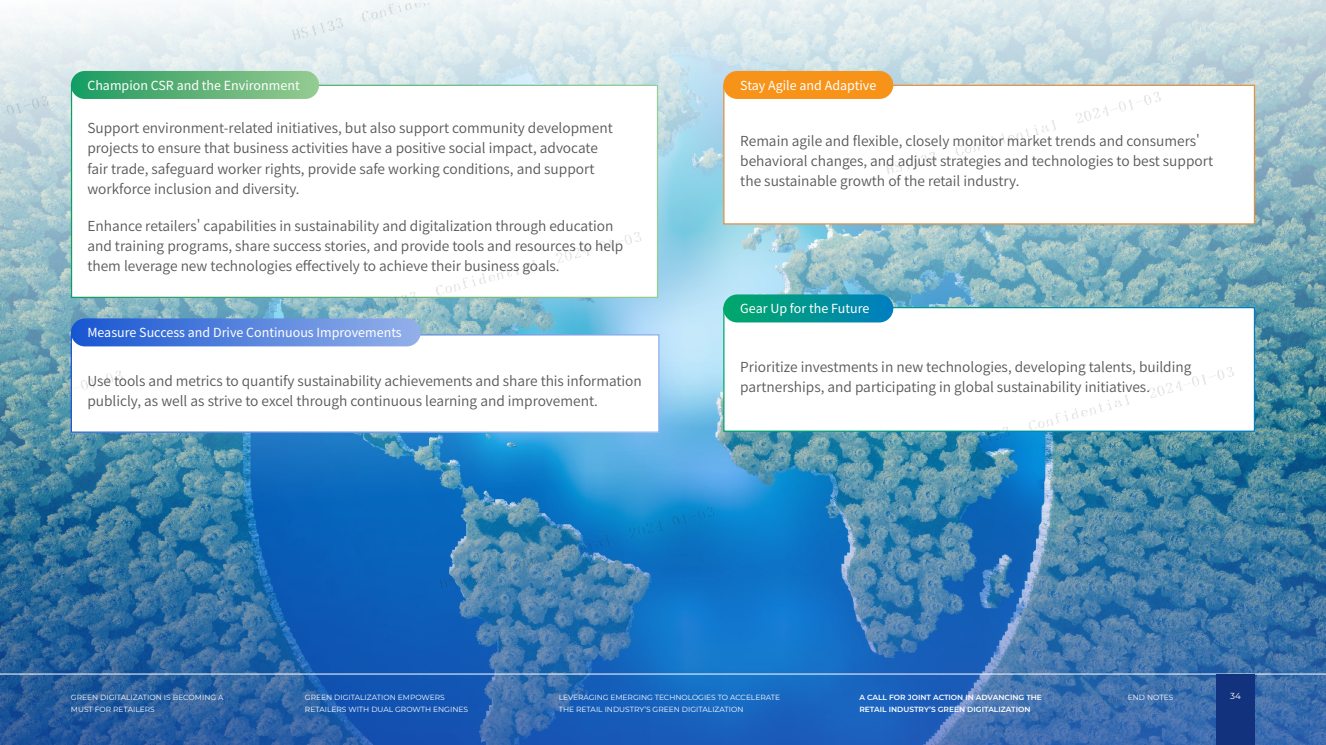
<style>
.page{position:relative;width:1326px;height:745px;background:#fff}
.page>*{position:absolute;margin:0;border:0;box-sizing:border-box;transform-origin:0 0}
.t1{font:13.75px/20px "Source Han Sans CN";color:#595757}
.t2{font:12.5px "Source Han Sans CN";color:#fff}
.t3{font:8.75px "Montserrat";color:#fff}
.t4{font:7.5px/12.5px "Montserrat";color:#fff}
.t5{font:600 7.5px/12.5px "Montserrat";color:#fff}
</style>
<div class="page">
<img style="left:0;top:0;width:1324px;height:743px">
<p class="t2" style="left:87px;top:78px;width:214px">Champion CSR and the Environment</p>
<p class="t1" style="left:87px;top:119px;width:527px">Support environment-related initiatives, but also support community development projects to ensure that business activities have a positive social impact, advocate fair trade, safeguard worker rights, provide safe working conditions, and support workforce inclusion and diversity.</p>
<p class="t1" style="left:87px;top:216px;width:537px">Enhance retailers' capabilities in sustainability and digitalization through education and training programs, share success stories, and provide tools and resources to help them leverage new technologies effectively to achieve their business goals.</p>
<p class="t2" style="left:87px;top:325px;width:316px">Measure Success and Drive Continuous Improvements</p>
<p class="t1" style="left:87px;top:370px;width:555px">Use tools and metrics to quantify sustainability achievements and share this information publicly, as well as strive to excel through continuous learning and improvement.</p>
<p class="t2" style="left:740px;top:78px;width:137px">Stay Agile and Adaptive</p>
<p class="t1" style="left:740px;top:131px;width:474px">Remain agile and flexible, closely monitor market trends and consumers' behavioral changes, and adjust strategies and technologies to best support the sustainable growth of the retail industry.</p>
<p class="t2" style="left:740px;top:301px;width:130px">Gear Up for the Future</p>
<p class="t1" style="left:740px;top:356px;width:452px">Prioritize investments in new technologies, developing talents, building partnerships, and participating in global sustainability initiatives.</p>
<p class="t4" style="left:71px;top:690px;width:154px">GREEN DIGITALIZATION IS BECOMING A</p>
<p class="t3" style="left:1229px;top:689px;width:12px">34</p>
<p class="t4" style="left:71px;top:702px;width:85px">MUST FOR RETAILERS</p>
<p class="t4" style="left:305px;top:690px;width:165px">GREEN DIGITALIZATION EMPOWERS<br>RETAILERS WITH DUAL GROWTH ENGINES</p>
<p class="t4" style="left:558px;top:690px;width:223px">LEVERAGING EMERGING TECHNOLOGIES TO ACCELERATE<br>THE RETAIL INDUSTRY’S GREEN DIGITALIZATION</p>
<p class="t5" style="left:859px;top:690px;width:184px">A CALL FOR JOINT ACTION IN ADVANCING THE<br>RETAIL INDUSTRY’S GREEN DIGITALIZATION</p>
<p class="t4" style="left:1127px;top:690px;width:47px">END NOTES</p>
</div>
